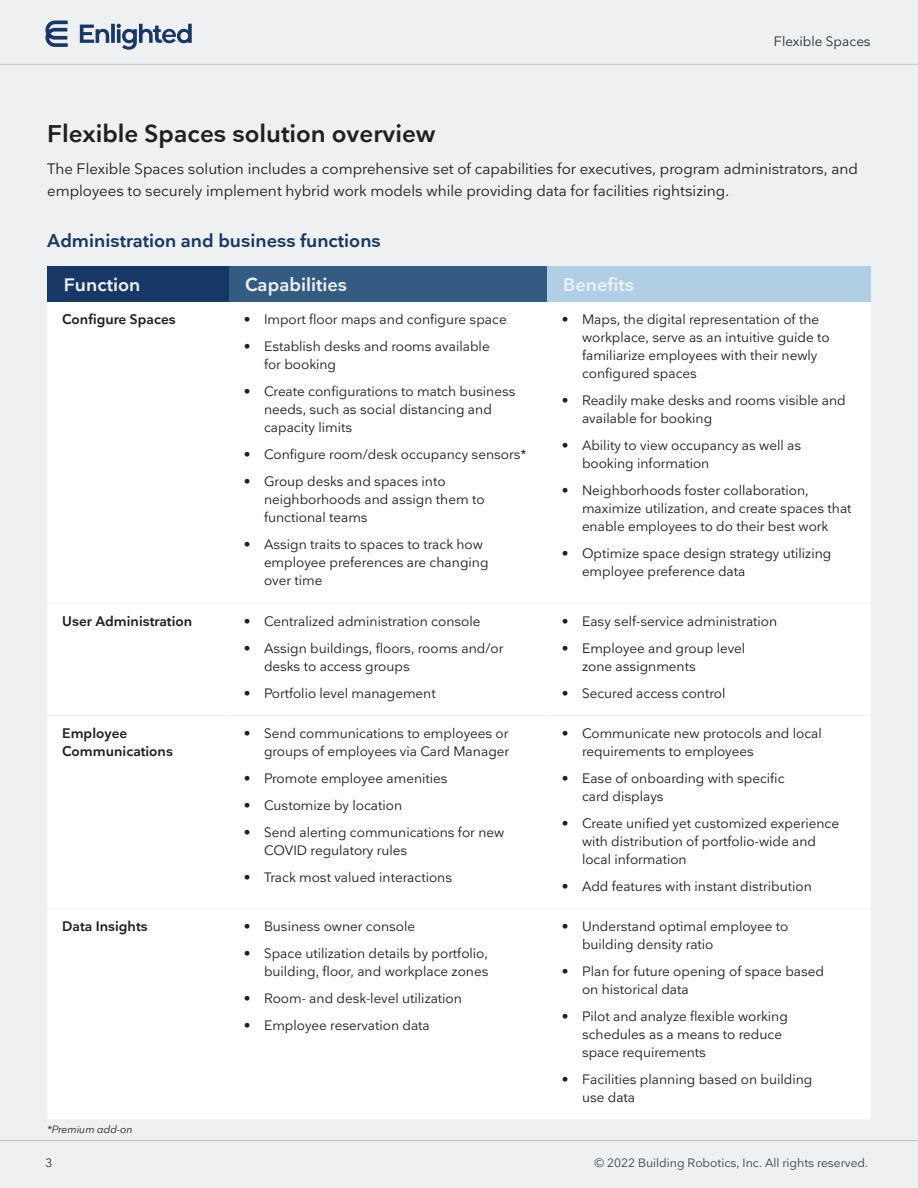
<style>
.page{position:relative;width:918px;height:1188px;background:#eef0f2}
.page>*{position:absolute;margin:0;border:0;box-sizing:border-box;transform-origin:0 0}
.H3_16_20_Demibold_Bl{font:600 24px "Nationale";color:#231f20}
.H4_12_18_Demibold_Bl{font:600 18px "Nationale";color:#173766}
.Column_H1_12_14_Demi{font:600 18px "Nationale";color:#eef0f2}
.P2_10_15_Regular_Bla{font:15px/22.5px "Nationale";color:#231f20}
.t1{font:13.5px/18px "Nationale";color:#231f20}
.Row_H2_9_13_Demibold{font:600 13.5px/18px "Nationale";color:#231f20}
.t2{font:13.5px "Nationale";color:#283235}
.t3{font:12px "Nationale";color:#39474e}
.t4{font:12px "Nationale";color:#283235}
.H5_12_15_Demibold_Bl{font:italic 10.5px "Nationale";color:#231f20}
</style>
<div class="page">
<hr style="left:0;top:64px;width:918px;height:1px;background:#bcbdc0">
<hr style="left:0;top:1140px;width:918px;height:1px;background:#bcbdc0">
<svg style="left:45px;top:21px;width:147px;height:29px"></svg>
<div style="left:47px;top:266px;width:182px;height:36px;background:#173766"></div>
<div style="left:229px;top:266px;width:318px;height:36px;background:#345c82"></div>
<div style="left:547px;top:266px;width:324px;height:36px;background:#b0cfe5"></div>
<div style="left:47px;top:302px;width:824px;height:817px;background:#fff"></div>
<hr style="left:47px;top:603px;width:182px;height:1px;background:#eef0f2">
<hr style="left:229px;top:603px;width:318px;height:1px;background:#eef0f2">
<hr style="left:547px;top:603px;width:324px;height:1px;background:#eef0f2">
<hr style="left:47px;top:715px;width:182px;height:1px;background:#eef0f2">
<hr style="left:229px;top:715px;width:318px;height:1px;background:#eef0f2">
<hr style="left:547px;top:715px;width:324px;height:1px;background:#eef0f2">
<hr style="left:47px;top:908px;width:182px;height:1px;background:#eef0f2">
<hr style="left:229px;top:908px;width:318px;height:1px;background:#eef0f2">
<hr style="left:547px;top:908px;width:324px;height:1px;background:#eef0f2">
<p class="t2" style="left:774px;top:33px;width:98px">Flexible Spaces</p>
<p class="H3_16_20_Demibold_Bl" style="left:47px;top:119px;width:390px">Flexible Spaces solution overview</p>
<p class="P2_10_15_Regular_Bla" style="left:47px;top:157px;width:812px">The Flexible Spaces solution includes a comprehensive set of capabilities for executives, program administrators, and employees to securely implement hybrid work models while providing data for facilities rightsizing.</p>
<p class="H4_12_18_Demibold_Bl" style="left:47px;top:229px;width:335px">Administration and business functions</p>
<p class="Column_H1_12_14_Demi" style="left:64px;top:273px;width:78px">Function</p>
<p class="Column_H1_12_14_Demi" style="left:245px;top:273px;width:103px">Capabilities</p>
<p class="Column_H1_12_14_Demi" style="left:563px;top:273px;width:73px">Benefits</p>
<p class="Row_H2_9_13_Demibold" style="left:62px;top:310px;width:115px">Configure Spaces</p>
<p class="t1" style="left:244px;top:310px;width:264px">• Import floor maps and configure space</p>
<p class="t1" style="left:264px;top:337px;width:227px;text-indent:-20px">• Establish desks and rooms available for booking</p>
<p class="t1" style="left:264px;top:382px;width:253px;text-indent:-20px">• Create configurations to match business needs, such as social distancing and capacity limits</p>
<p class="t1" style="left:244px;top:445px;width:284px">• Configure room/desk occupancy sensors*</p>
<p class="t1" style="left:264px;top:472px;width:222px;text-indent:-20px">• Group desks and spaces into neighborhoods and assign them to functional teams</p>
<p class="t1" style="left:264px;top:535px;width:226px;text-indent:-20px">• Assign traits to spaces to track how employee preferences are changing over time</p>
<p class="t1" style="left:582px;top:310px;width:249px;text-indent:-20px">• Maps, the digital representation of the workplace, serve as an intuitive guide to familiarize employees with their newly configured spaces</p>
<p class="t1" style="left:582px;top:391px;width:265px;text-indent:-20px">• Readily make desks and rooms visible and available for booking</p>
<p class="t1" style="left:582px;top:436px;width:221px;text-indent:-20px">• Ability to view occupancy as well as booking information</p>
<p class="t1" style="left:582px;top:481px;width:271px;text-indent:-20px">• Neighborhoods foster collaboration, maximize utilization, and create spaces that enable employees to do their best work</p>
<p class="t1" style="left:582px;top:544px;width:251px;text-indent:-20px">• Optimize space design strategy utilizing employee preference data</p>
<p class="Row_H2_9_13_Demibold" style="left:62px;top:612px;width:131px">User Administration</p>
<p class="t1" style="left:244px;top:612px;width:238px">• Centralized administration console</p>
<p class="t1" style="left:264px;top:639px;width:241px;text-indent:-20px">• Assign buildings, floors, rooms and/or desks to access groups</p>
<p class="t1" style="left:244px;top:684px;width:194px">• Portfolio level management</p>
<p class="Row_H2_9_13_Demibold" style="left:62px;top:724px;width:112px">Employee<br>Communications</p>
<p class="t1" style="left:244px;top:724px;width:267px;text-align:right">• Send communications to employees or groups of employees via Card Manager</p>
<p class="t1" style="left:244px;top:769px;width:205px">• Promote employee amenities</p>
<p class="t1" style="left:244px;top:796px;width:160px">• Customize by location</p>
<p class="t1" style="left:264px;top:823px;width:242px;text-indent:-20px">• Send alerting communications for new<br>COVID regulatory rules</p>
<p class="t1" style="left:244px;top:868px;width:210px">• Track most valued interactions</p>
<p class="Row_H2_9_13_Demibold" style="left:62px;top:917px;width:87px">Data Insights</p>
<p class="t1" style="left:244px;top:917px;width:173px">• Business owner console</p>
<p class="t1" style="left:244px;top:944px;width:246px;text-align:right">• Space utilization details by portfolio, building, floor, and workplace zones</p>
<p class="t1" style="left:244px;top:989px;width:220px">• Room- and desk-level utilization</p>
<p class="t1" style="left:244px;top:1016px;width:188px">• Employee reservation data</p>
<p class="H5_12_15_Demibold_Bl" style="left:47px;top:1123px;width:87px">*Premium add-on</p>
<p class="t4" style="left:45px;top:1155px;width:9px">3</p>
<p class="t1" style="left:562px;top:612px;width:217px">• Easy self-service administration</p>
<p class="t1" style="left:582px;top:639px;width:165px;text-indent:-20px">• Employee and group level zone assignments</p>
<p class="t1" style="left:562px;top:684px;width:165px">• Secured access control</p>
<p class="t1" style="left:582px;top:724px;width:241px;text-indent:-20px">• Communicate new protocols and local requirements to employees</p>
<p class="t1" style="left:582px;top:769px;width:204px;text-indent:-20px">• Ease of onboarding with specific card displays</p>
<p class="t1" style="left:582px;top:814px;width:259px;text-indent:-20px">• Create unified yet customized experience with distribution of portfolio-wide and local information</p>
<p class="t1" style="left:562px;top:877px;width:252px">• Add features with instant distribution</p>
<p class="t1" style="left:582px;top:917px;width:208px;text-indent:-20px">• Understand optimal employee to building density ratio</p>
<p class="t1" style="left:582px;top:962px;width:244px;text-indent:-20px">• Plan for future opening of space based on historical data</p>
<p class="t1" style="left:582px;top:1007px;width:207px;text-indent:-20px">• Pilot and analyze flexible working schedules as a means to reduce space requirements</p>
<p class="t1" style="left:582px;top:1070px;width:232px;text-indent:-20px">• Facilities planning based on building use data</p>
<p class="t3" style="left:595px;top:1155px;width:275px">© 2022 Building Robotics, Inc. All rights reserved.</p>
</div>
